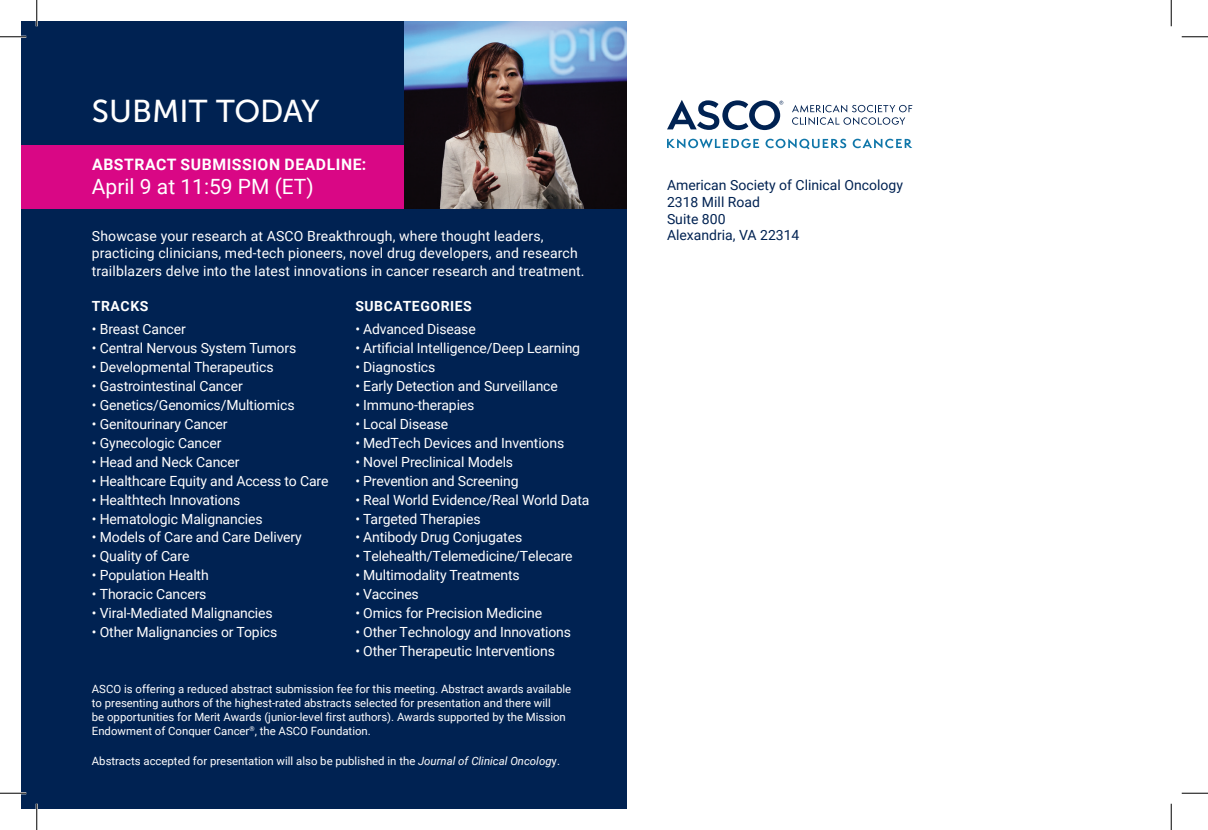
<style>
.page{position:relative;width:1208px;height:830px;background:#fff}
.page>*{position:absolute;margin:0;border:0;box-sizing:border-box;transform-origin:0 0}
.t1{font:31.5px "Museo Sans 500";color:#fff}
.t2{font:21px "Roboto";color:#fff}
.t3{font:700 15.75px "Roboto";letter-spacing:.035em;color:#fff}
.t4{font:14px "Roboto";letter-spacing:-.01em;color:#fff}
.t5{font:14px/17.5px "Roboto";letter-spacing:.01em;color:#fff}
.t6{font:14px/16.8px "Roboto";color:#002252}
.t7{font:700 14px "Roboto";letter-spacing:.04em;color:#fff}
.t8{font:11.38px/14px "Roboto";color:#fff}
.s1{font-style:italic}
</style>
<div class="page">
<div style="left:21px;top:21px;width:605px;height:787px;background:#002252"></div>
<div style="left:21px;top:145px;width:384px;height:63px;background:#d90785"></div>
<svg style="left:667px;top:100px;width:116px;height:30px"></svg>
<svg style="left:792px;top:105px;width:120px;height:20px"></svg>
<svg style="left:667px;top:138px;width:92px;height:10px"></svg>
<svg style="left:765px;top:139px;width:81px;height:10px"></svg>
<svg style="left:852px;top:138px;width:60px;height:10px"></svg>
<img style="left:405px;top:21px;width:221px;height:187px">
<hr style="left:0;top:36px;width:26px;height:2px;background:#fff">
<hr style="left:0;top:792px;width:26px;height:2px;background:#fff">
<hr style="left:36px;top:0;width:2px;height:26px;background:#fff">
<hr style="left:36px;top:803px;width:2px;height:27px;background:#fff">
<svg style="left:0;top:36px;width:26px;height:1px"></svg>
<svg style="left:1181px;top:36px;width:27px;height:1px"></svg>
<svg style="left:0;top:792px;width:26px;height:1px"></svg>
<svg style="left:1181px;top:792px;width:27px;height:1px"></svg>
<svg style="left:36px;top:0;width:1px;height:26px"></svg>
<svg style="left:36px;top:803px;width:1px;height:27px"></svg>
<svg style="left:1170px;top:0;width:1px;height:26px"></svg>
<svg style="left:1170px;top:803px;width:1px;height:27px"></svg>
<h1 class="t1" style="left:92px;top:94px;width:229px">SUBMIT TODAY</h1>
<p class="t3" style="left:92px;top:153px;width:275px">ABSTRACT SUBMISSION DEADLINE:</p>
<h2 class="t2" style="left:92px;top:172px;width:223px">April 9 at 11:59 PM (ET)</h2>
<p class="t6" style="left:667px;top:176px;width:237px">American Society of Clinical Oncology<br>2318 Mill Road<br>Suite 800<br>Alexandria, VA 22314</p>
<p class="t5" style="left:92px;top:226px;width:494px">Showcase your research at ASCO Breakthrough, where thought leaders, practicing clinicians, med-tech pioneers, novel drug developers, and research trailblazers delve into the latest innovations in cancer research and treatment.</p>
<p class="t7" style="left:92px;top:296px;width:58px">TRACKS</p>
<p class="t4" style="left:92px;top:319px;width:95px">• Breast Cancer</p>
<p class="t4" style="left:92px;top:338px;width:206px">• Central Nervous System Tumors</p>
<p class="t4" style="left:92px;top:357px;width:183px">• Developmental Therapeutics</p>
<p class="t4" style="left:92px;top:376px;width:152px">• Gastrointestinal Cancer</p>
<p class="t4" style="left:92px;top:395px;width:204px">• Genetics/Genomics/Multiomics</p>
<p class="t4" style="left:92px;top:414px;width:137px">• Genitourinary Cancer</p>
<p class="t4" style="left:92px;top:433px;width:131px">• Gynecologic Cancer</p>
<p class="t4" style="left:92px;top:452px;width:149px">• Head and Neck Cancer</p>
<p class="t4" style="left:92px;top:471px;width:238px">• Healthcare Equity and Access to Care</p>
<p class="t4" style="left:92px;top:490px;width:150px">• Healthtech Innovations</p>
<p class="t4" style="left:92px;top:508px;width:172px">• Hematologic Malignancies</p>
<p class="t4" style="left:92px;top:527px;width:211px">• Models of Care and Care Delivery</p>
<p class="t4" style="left:92px;top:546px;width:99px">• Quality of Care</p>
<p class="t4" style="left:92px;top:565px;width:118px">• Population Health</p>
<p class="t4" style="left:92px;top:584px;width:116px">• Thoracic Cancers</p>
<p class="t4" style="left:92px;top:603px;width:182px">• Viral-Mediated Malignancies</p>
<p class="t4" style="left:92px;top:622px;width:187px">• Other Malignancies or Topics</p>
<p class="t7" style="left:355px;top:296px;width:118px">SUBCATEGORIES</p>
<p class="t4" style="left:355px;top:319px;width:122px">• Advanced Disease</p>
<p class="t4" style="left:355px;top:338px;width:226px">• Artificial Intelligence/Deep Learning</p>
<p class="t4" style="left:355px;top:357px;width:81px">• Diagnostics</p>
<p class="t4" style="left:355px;top:376px;width:204px">• Early Detection and Surveillance</p>
<p class="t4" style="left:355px;top:395px;width:121px">• Immuno-therapies</p>
<p class="t4" style="left:355px;top:414px;width:95px">• Local Disease</p>
<p class="t4" style="left:355px;top:433px;width:210px">• MedTech Devices and Inventions</p>
<p class="t4" style="left:355px;top:452px;width:159px">• Novel Preclinical Models</p>
<p class="t4" style="left:355px;top:471px;width:165px">• Prevention and Screening</p>
<p class="t4" style="left:355px;top:490px;width:236px">• Real World Evidence/Real World Data</p>
<p class="t4" style="left:355px;top:508px;width:127px">• Targeted Therapies</p>
<p class="t4" style="left:355px;top:527px;width:168px">• Antibody Drug Conjugates</p>
<p class="t4" style="left:355px;top:546px;width:219px">• Telehealth/Telemedicine/Telecare</p>
<p class="t4" style="left:355px;top:565px;width:166px">• Multimodality Treatments</p>
<p class="t4" style="left:355px;top:584px;width:65px">• Vaccines</p>
<p class="t4" style="left:355px;top:603px;width:188px">• Omics for Precision Medicine</p>
<p class="t4" style="left:355px;top:622px;width:217px">• Other Technology and Innovations</p>
<p class="t4" style="left:355px;top:641px;width:201px">• Other Therapeutic Interventions</p>
<p class="t8" style="left:92px;top:681px;width:481px">ASCO is offering a reduced abstract submission fee for this meeting. Abstract awards available to presenting authors of the highest-rated abstracts selected for presentation and there will<br>be opportunities for Merit Awards (junior-level first authors). Awards supported by the Mission Endowment of Conquer Cancer<sup>®</sup>, the ASCO Foundation.</p>
<p class="t8" style="left:92px;top:753px;width:469px">Abstracts accepted for presentation will also be published in the <span class="s1">Journal of Clinical Oncolog</span>y.</p>
</div>
